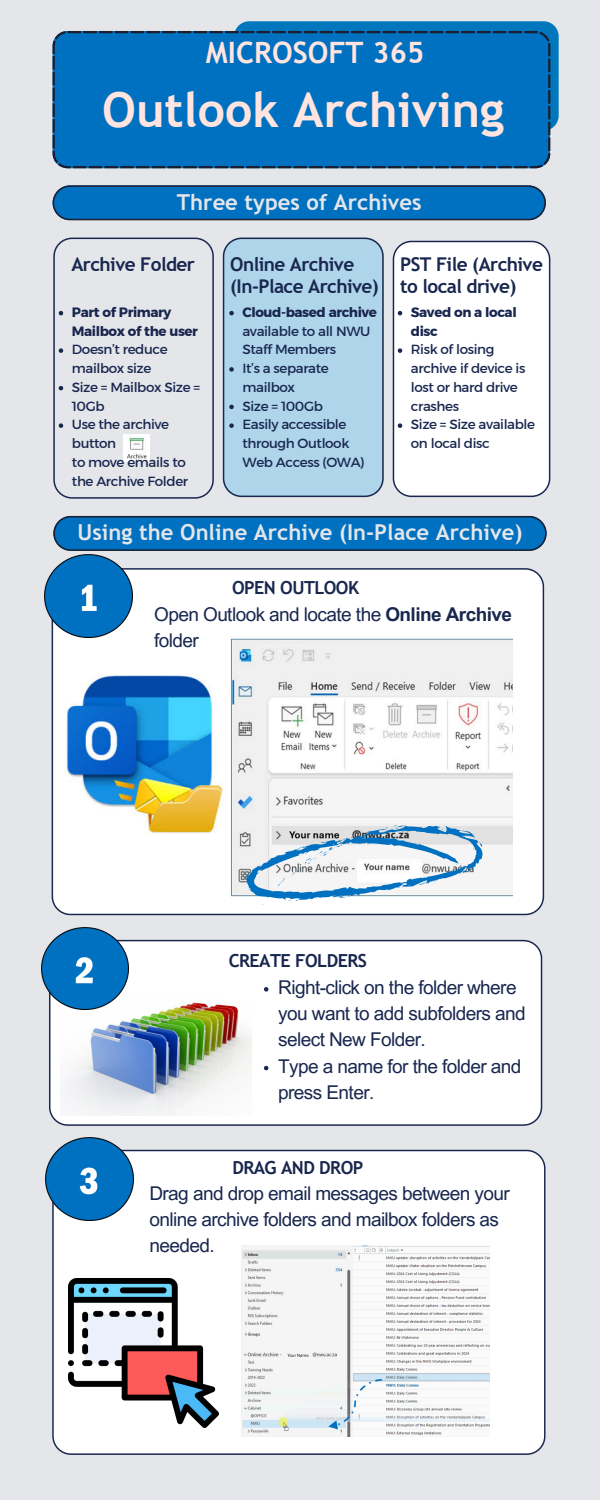
<style>
.page{position:relative;width:600px;height:1500px;background:#e4e6ea}
.page>*{position:absolute;margin:0;border:0;box-sizing:border-box;transform-origin:0 0}
.t1{font:700 48.2px "Trebuchet MS";color:#ffe4df}
.t2{font:700 29.4px "Trebuchet MS";color:#ffe4df}
.t3{font:700 22px "Trebuchet MS";color:#e4e6ea}
.t4{font:19px/26.2px "Arial MT Pro";letter-spacing:-.03em;color:#19274f}
.t5{font:700 19px/22.5px "Trebuchet MS";letter-spacing:-.03em;color:#19274f}
.t6{font:700 18px "Trebuchet MS";letter-spacing:-.03em;color:#19274f}
.t7{font:13.5px/18.8px "Kief Montaser Regular";letter-spacing:-.03em;color:#19274f}
.t8{font:13.5px/18.8px "Kief Montaser Bold";letter-spacing:-.03em;color:#19274f}
.s1{font-family:"Kief Montaser Bold"}
.s2{font-weight:700}
</style>
<div class="page">
<svg style="left:53px;top:238px;width:161px;height:261px"></svg>
<div style="left:223px;top:238px;width:161px;height:259px;background:#afd5eb"></div>
<div style="left:393px;top:241px;width:157px;height:256px;background:#fff"></div>
<div style="left:234px;top:21px;width:325px;height:110px;background:#0076bc;border-radius:15px"></div>
<div style="left:53px;top:31px;width:497px;height:137px;background:#0070c0"></div>
<svg style="left:53px;top:185px;width:493px;height:35px;background:#066bb4"></svg>
<svg style="left:53px;top:516px;width:494px;height:35px;background:#056ab3"></svg>
<div style="left:52px;top:568px;width:492px;height:347px;background:#fff"></div>
<div style="left:49px;top:940px;width:493px;height:186px;background:#fff"></div>
<img style="left:230px;top:637px;width:283px;height:259px">
<svg style="left:246px;top:825px;width:237px;height:80px"></svg>
<div style="left:52px;top:1150px;width:494px;height:305px;background:#fff"></div>
<img style="left:45px;top:555px;width:88px;height:82px">
<img style="left:61px;top:972px;width:190px;height:144px">
<img style="left:41px;top:927px;width:87px;height:82px">
<img style="left:46px;top:1138px;width:87px;height:82px">
<img style="left:69px;top:1279px;width:149px;height:149px">
<img style="left:242px;top:1246px;width:247px;height:191px">
<img style="left:319px;top:1380px;width:63px;height:50px">
<img style="left:64px;top:674px;width:159px;height:159px">
<img style="left:124px;top:434px;width:25px;height:28px">
<svg style="left:264px;top:987px;width:4px;height:5px"></svg>
<svg style="left:264px;top:1066px;width:4px;height:4px"></svg>
<svg style="left:59px;top:311px;width:4px;height:4px"></svg>
<svg style="left:59px;top:348px;width:4px;height:5px"></svg>
<svg style="left:59px;top:386px;width:4px;height:4px"></svg>
<svg style="left:59px;top:423px;width:4px;height:5px"></svg>
<svg style="left:229px;top:311px;width:5px;height:4px"></svg>
<svg style="left:229px;top:367px;width:5px;height:5px"></svg>
<svg style="left:229px;top:405px;width:5px;height:4px"></svg>
<svg style="left:229px;top:423px;width:5px;height:5px"></svg>
<svg style="left:398px;top:311px;width:4px;height:4px"></svg>
<svg style="left:398px;top:348px;width:4px;height:5px"></svg>
<svg style="left:398px;top:423px;width:4px;height:5px"></svg>
<h6 class="t2" style="left:206px;top:35px;width:220px">MICROSOFT 365</h6>
<p class="t1" style="left:102px;top:82px;width:404px">Outlook Archiving</p>
<h2 class="t3" style="left:177px;top:189px;width:246px">Three types of Archives</h2>
<p class="t5" style="left:71px;top:253px;width:125px">Archive Folder</p>
<p class="t5" style="left:230px;top:253px;width:150px">Online Archive (In-Place Archive)</p>
<h5 class="t8" style="left:72px;top:303px;width:128px">Part of Primary<br>Mailbox of the user</h5>
<p class="t7" style="left:72px;top:340px;width:97px">Doesn’t reduce mailbox size</p>
<p class="t7" style="left:72px;top:378px;width:130px">Size = Mailbox Size =<br>10Gb</p>
<p class="t7" style="left:72px;top:415px;width:118px">Use the archive button<br>to move emails to the Archive Folder</p>
<h3 class="t7" style="left:242px;top:303px;width:136px"><span class="s1">Cloud-based archive </span>available to all NWU<br>Staff Members</h3>
<p class="t7" style="left:242px;top:359px;width:88px">It’s a separate mailbox</p>
<h4 class="t7" style="left:242px;top:396px;width:82px">Size = 100Gb</h4>
<p class="t7" style="left:242px;top:415px;width:124px">Easily accessible through Outlook<br>Web Access (OWA)</p>
<h4 class="t5" style="left:400px;top:253px;width:144px">PST File (Archive to local drive)</h4>
<p class="t8" style="left:411px;top:303px;width:107px">Saved on a local disc</p>
<p class="t7" style="left:411px;top:340px;width:116px">Risk of losing archive if device is lost or hard drive crashes</p>
<p class="t7" style="left:411px;top:415px;width:126px">Size = Size available on local disc</p>
<h1 class="t3" style="left:78px;top:519px;width:446px">Using the Online Archive (In-Place Archive)</h1>
<p class="t6" style="left:232px;top:577px;width:129px">OPEN OUTLOOK</p>
<p class="t4" style="left:154px;top:604px;width:359px">Open Outlook and locate the <span class="s2">Online Archive </span>folder</p>
<h4 class="t6" style="left:229px;top:950px;width:140px">CREATE FOLDERS</h4>
<p class="t4" style="left:278px;top:976px;width:249px">Right-click on the folder where you want to add subfolders and select New Folder.</p>
<p class="t4" style="left:278px;top:1055px;width:245px">Type a name for the folder and press Enter.</p>
<p class="t6" style="left:232px;top:1157px;width:133px">DRAG AND DROP</p>
<p class="t4" style="left:149px;top:1182px;width:362px">Drag and drop email messages between your online archive folders and mailbox folders as needed.</p>
</div>
